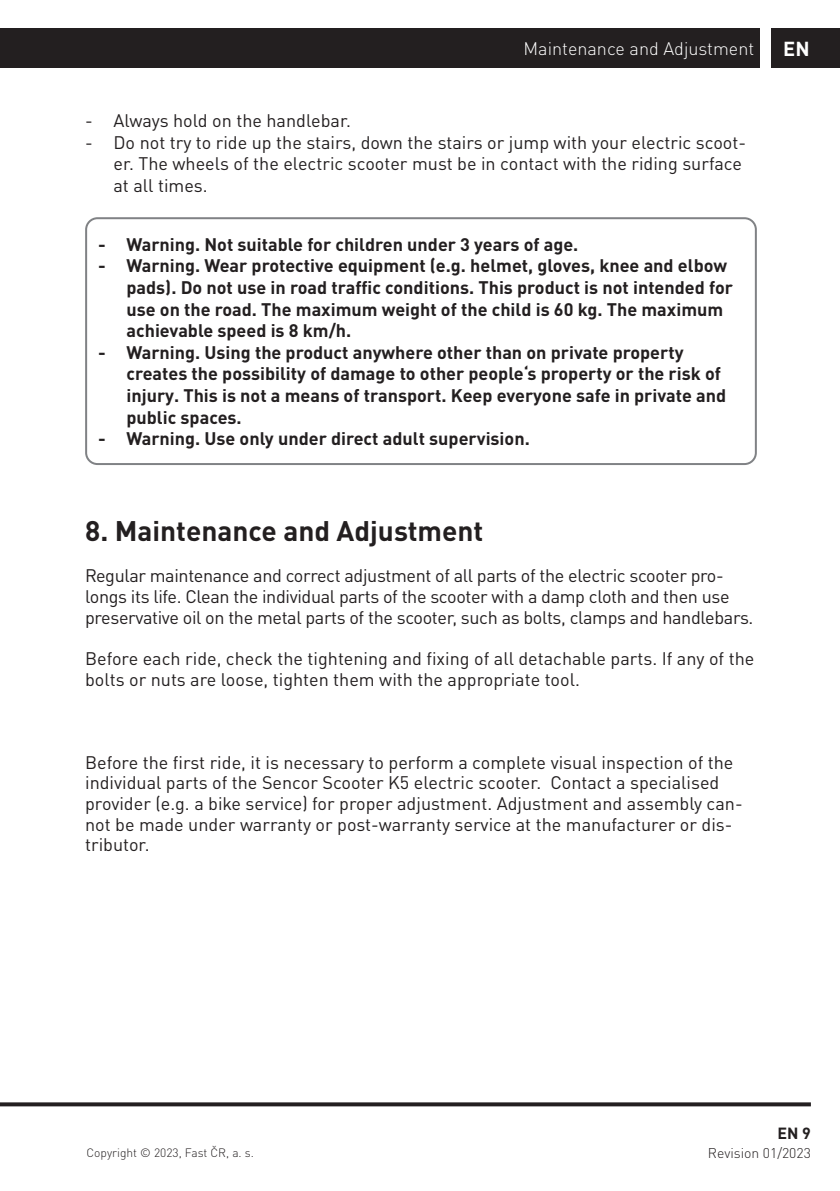
<style>
.page{position:relative;width:840px;height:1191px;background:#fff}
.page>*{position:absolute;margin:0;border:0;box-sizing:border-box;transform-origin:0 0}
.t1{font:700 28px "DIN Pro";color:#231f20}
.t2{font:700 20px "DIN Pro";color:#fff}
.t3{font:18px/20.6px "DIN Pro";color:#231f20}
.t4{font:700 18px/21.6px "DIN Pro";color:#231f20}
.t5{font:18px/20.8px "DIN Pro";letter-spacing:-.02em;color:#231f20}
.t6{font:300 18px "DIN Pro";color:#fff}
.t7{font:700 16px "DIN Pro";color:#231f20}
.t8{font:300 14px "DIN Pro";color:#231f20}
.t9{font:300 12px "DIN Pro";color:#231f20}
</style>
<div class="page">
<div style="left:771px;top:28px;width:68px;height:40px;background:#231f20"></div>
<svg style="left:0;top:1102px;width:810px;height:4px;background:#373435"></svg>
<div style="left:0;top:28px;width:759px;height:40px;background:#231f20"></div>
<div style="left:85px;top:217px;width:671px;height:248px;border:2px solid #808285;border-radius:11px"></div>
<p class="t6" style="left:523px;top:36px;width:232px">Maintenance and Adjustment</p>
<p class="t3" style="left:85px;top:109px;width:267px">- Always hold on the handlebar.</p>
<p class="t3" style="left:113px;top:130px;width:633px;line-height:21.6px;text-indent:-28px">- Do not try to ride up the stairs, down the stairs or jump with your electric scoot&shy;er. The wheels of the electric scooter must be in contact with the riding surface at all times.</p>
<p class="t4" style="left:98px;top:233px;width:481px">- Warning. Not suitable for children under 3 years of age.</p>
<p class="t4" style="left:126px;top:254px;width:607px;text-indent:-28px">- Warning. Wear protective equipment (e.g. helmet, gloves, knee and elbow pads). Do not use in road traffic conditions. This product is not intended for use on the road. The maximum weight of the child is 60 kg. The maximum achievable speed is 8 km/h.</p>
<p class="t4" style="left:126px;top:341px;width:601px;text-indent:-28px">- Warning. Using the product anywhere other than on private property creates the possibility of damage to other people‘s property or the risk of injury. This is not a means of transport. Keep everyone safe in private and public spaces.</p>
<p class="t4" style="left:98px;top:427px;width:433px">- Warning. Use only under direct adult supervision.</p>
<h1 class="t1" style="left:85px;top:511px;width:399px">8. Maintenance and Adjustment</h1>
<p class="t5" style="left:85px;top:563px;width:669px">Regular maintenance and correct adjustment of all parts of the electric scooter pro&shy;longs its life. Clean the individual parts of the scooter with a damp cloth and then use preservative oil on the metal parts of the scooter, such as bolts, clamps and handlebars.</p>
<p class="t3" style="left:85px;top:646px;width:670px">Before each ride, check the tightening and fixing of all detachable parts. If any of the bolts or nuts are loose, tighten them with the appropriate tool.</p>
<p class="t3" style="left:85px;top:750px;width:658px">Before the first ride, it is necessary to perform a complete visual inspection of the individual parts of the Sencor Scooter K5 electric scooter. Contact a specialised provider (e.g. a bike service) for proper adjustment. Adjustment and assembly can&shy;not be made under warranty or post-warranty service at the manufacturer or dis&shy;tributor.</p>
<p class="t2" style="left:782px;top:35px;width:28px">EN</p>
<p class="t7" style="left:777px;top:1122px;width:35px">EN 9</p>
<p class="t9" style="left:86px;top:1144px;width:169px">Copyright © 2023, Fast ČR, a. s.</p>
<p class="t8" style="left:707px;top:1143px;width:104px">Revision 01/2023</p>
</div>
